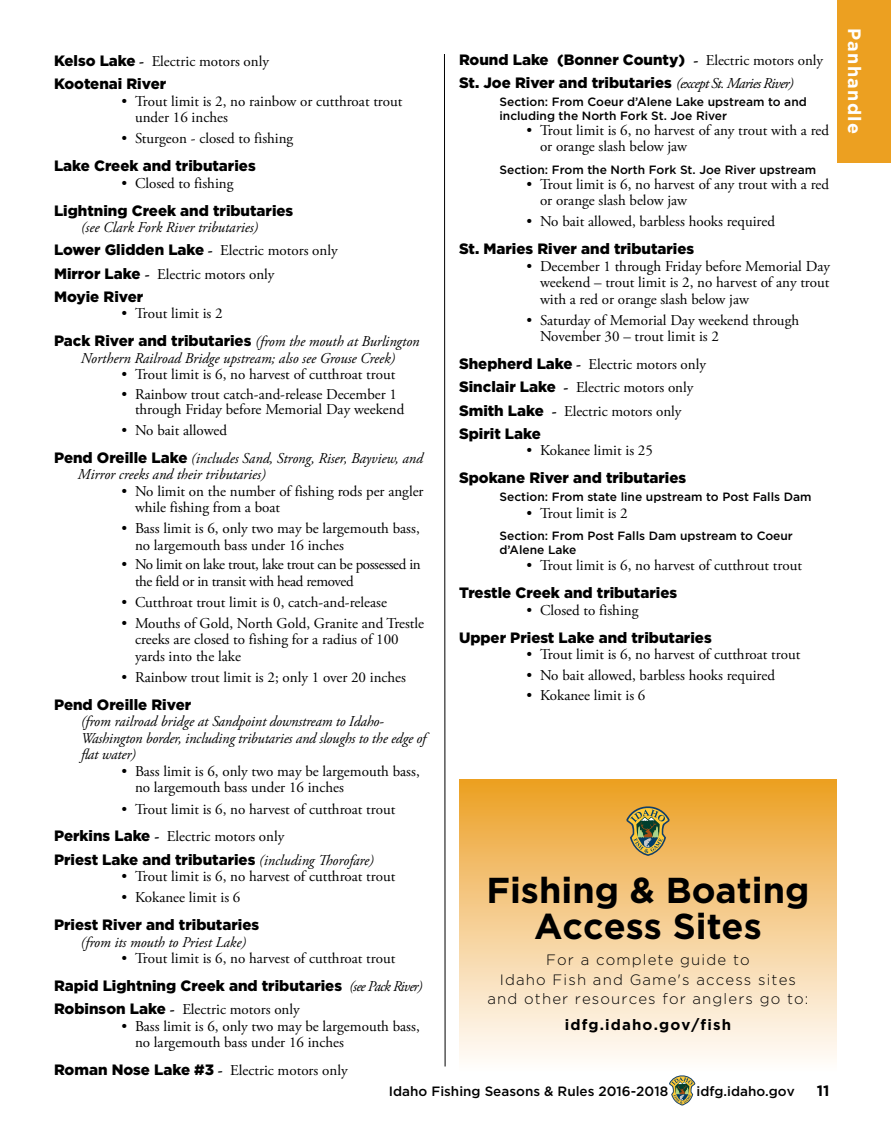
<style>
.page{position:relative;width:891px;height:1134px;background:#fff}
.page>*{position:absolute;margin:0;border:0;box-sizing:border-box;transform-origin:0 0}
.t1{font:700 36px/36px "Gotham";color:#000;text-align:center}
.t2{font:700 18px "Gotham";letter-spacing:.07em;color:#fff}
.t3{font:15px/16.5px "Adobe Garamond Pro";color:#000}
.t4{font:900 15px/23.2px "Gotham";color:#000}
.t5{font:italic 15px/27.9px "Adobe Garamond Pro";color:#000}
.t6{font:300 15px/19.5px "Gotham";letter-spacing:.075em;color:#000;text-align:center}
.t7{font:15px/16.5px "Adobe Garamond Pro";letter-spacing:-.025em;color:#000}
.t8{font:700 15px "Gotham";letter-spacing:.075em;color:#000}
.t9{font:500 13.5px "Gotham";color:#000}
.t10{font:500 12px/13.5px "Gotham";color:#000}
.s1{font-family:"Gotham";font-weight:900}
.s2{font-weight:700}
.s3{font-style:italic}
.s4{font-style:normal}
.s5{font-family:"Gotham";font-weight:900;font-style:normal}
.s6{font-family:"Adobe Garamond Pro";font-weight:400;font-style:italic}
.s7{font-family:"Adobe Garamond Pro";font-weight:700}
.s8{font-family:"Adobe Garamond Pro";font-weight:400}
</style>
<div class="page">
<svg style="left:669px;top:1075px;width:26px;height:31px"></svg>
<div style="left:837px;top:0;width:54px;height:162px;background:#eca021"></div>
<div style="left:459px;top:780px;width:378px;height:291px;background:linear-gradient(to bottom,#eca027,#fff)"></div>
<svg style="left:444px;top:54px;width:2px;height:1013px;background:#7f7f7f"></svg>
<svg style="left:626px;top:806px;width:44px;height:50px;background:#a3924e"></svg>
<p class="t3" style="left:54px;top:54px;width:217px"><span class="s1">Kelso Lake</span> <span class="s2">-</span> Electric motors only</p>
<p class="t4" style="left:54px;top:72px;width:114px">Kootenai River</p>
<p class="t3" style="left:135px;top:93px;width:269px;text-indent:-14px">• Trout limit is 2, no rainbow or cutthroat trout under 16 inches</p>
<p class="t3" style="left:122px;top:131px;width:173px">• Sturgeon - closed to fishing</p>
<p class="t4" style="left:54px;top:154px;width:203px">Lake Creek and tributaries</p>
<p class="t3" style="left:122px;top:175px;width:113px">• Closed to fishing</p>
<p class="t4" style="left:54px;top:198px;width:241px">Lightning Creek and tributaries</p>
<p class="t3" style="left:54px;top:216px;width:285px;line-height:23.2px;text-indent:27px"><span class="s3">(see Clark Fork River tributaries)<br></span><span class="s1">Lower Glidden Lake</span> <span class="s2">-</span> Electric motors only<br><span class="s1">Mirror Lake</span> <span class="s2">-</span> Electric motors only</p>
<p class="t4" style="left:54px;top:285px;width:91px">Moyie River</p>
<p class="t5" style="left:54px;top:300px;width:367px;text-indent:68px"><span class="s4">• Trout limit is 2<br></span><span class="s5">Pack River and tributaries</span> (from the mouth at Burlington</p>
<p class="t5" style="left:81px;top:344px;width:316px">Northern Railroad Bridge upstream; also see Grouse Creek)</p>
<p class="t3" style="left:122px;top:367px;width:275px">• Trout limit is 6, no harvest of cutthroat trout</p>
<p class="t3" style="left:135px;top:387px;width:271px;line-height:15px;text-indent:-14px">• Rainbow trout catch-and-release December 1 through Friday before Memorial Day weekend</p>
<p class="t5" style="left:54px;top:416px;width:371px;text-indent:68px"><span class="s4">• No bait allowed<br></span><span class="s5">Pend Oreille Lake</span> (includes Sand, Strong, Riser, Bayview, and</p>
<p class="t5" style="left:78px;top:461px;width:189px">Mirror creeks and their tributaries)</p>
<p class="t3" style="left:135px;top:483px;width:290px;text-indent:-14px">• No limit on the number of fishing rods per angler while fishing from a boat</p>
<p class="t3" style="left:135px;top:521px;width:286px;text-indent:-14px">• Bass limit is 6, only two may be largemouth bass, no largemouth bass under 16 inches</p>
<p class="t7" style="left:135px;top:557px;width:287px;text-indent:-14px">• No limit on lake trout, lake trout can be possessed in the field or in transit with head removed</p>
<p class="t3" style="left:122px;top:594px;width:267px">• Cutthroat trout limit is 0, catch-and-release</p>
<p class="t3" style="left:135px;top:616px;width:291px;text-indent:-14px">• Mouths of Gold, North Gold, Granite and Trestle creeks are closed to fishing for a radius of 100 yards into the lake</p>
<p class="t3" style="left:122px;top:670px;width:286px">• Rainbow trout limit is 2; only 1 over 20 inches</p>
<p class="t4" style="left:54px;top:693px;width:139px">Pend Oreille River</p>
<p class="t5" style="left:81px;top:714px;width:347px;line-height:16.5px">(from railroad bridge at Sandpoint downstream to Idaho-<br>Washington border, including tributaries and sloughs to the edge of flat water)</p>
<p class="t3" style="left:135px;top:763px;width:286px;text-indent:-14px">• Bass limit is 6, only two may be largemouth bass, no largemouth bass under 16 inches</p>
<p class="t3" style="left:54px;top:795px;width:343px;line-height:27.9px;text-indent:68px">• Trout limit is 6, no harvest of cutthroat trout<br><span class="s1">Perkins Lake</span> <span class="s2">-</span> Electric motors only</p>
<p class="t4" style="left:54px;top:848px;width:321px">Priest Lake and tributaries <span class="s6">(including Thorofare)</span></p>
<p class="t3" style="left:122px;top:869px;width:275px">• Trout limit is 6, no harvest of cutthroat trout</p>
<p class="t3" style="left:122px;top:890px;width:120px">• Kokanee limit is 6</p>
<p class="t4" style="left:54px;top:913px;width:207px">Priest River and tributaries</p>
<p class="t5" style="left:81px;top:928px;width:167px">(from its mouth to Priest Lake)</p>
<p class="t3" style="left:122px;top:951px;width:275px">• Trout limit is 6, no harvest of cutthroat trout</p>
<p class="t4" style="left:54px;top:974px;width:370px">Rapid Lightning Creek and tributaries <span class="s6">(see Pack River)</span></p>
<p class="t3" style="left:54px;top:1002px;width:247px"><span class="s1">Robinson Lake</span> <span class="s2">-</span> Electric motors only</p>
<p class="t3" style="left:135px;top:1018px;width:286px;text-indent:-14px">• Bass limit is 6, only two may be largemouth bass, no largemouth bass under 16 inches</p>
<p class="t3" style="left:54px;top:1062px;width:295px"><span class="s1">Roman Nose Lake #3</span> <span class="s2">-</span> Electric motors only</p>
<p class="t4" style="left:459px;top:48px;width:366px">Round Lake (Bonner County) <span class="s7">-</span> <span class="s8">Electric motors only<br></span>St. Joe River and tributaries <span class="s6">(except St. Maries River)</span></p>
<p class="t10" style="left:500px;top:95px;width:309px">Section: From Coeur d’Alene Lake upstream to and including the North Fork St. Joe River</p>
<p class="t3" style="left:540px;top:122px;width:291px;text-indent:-14px">• Trout limit is 6, no harvest of any trout with a red or orange slash below jaw</p>
<p class="t10" style="left:500px;top:162px;width:318px">Section: From the North Fork St. Joe River upstream</p>
<p class="t3" style="left:540px;top:176px;width:291px;text-indent:-14px">• Trout limit is 6, no harvest of any trout with a red or orange slash below jaw</p>
<p class="t3" style="left:526px;top:214px;width:250px">• No bait allowed, barbless hooks required</p>
<p class="t4" style="left:459px;top:237px;width:237px">St. Maries River and tributaries</p>
<p class="t3" style="left:540px;top:258px;width:291px;text-align:justify;text-indent:-14px">• December 1 through Friday before Memorial Day weekend – trout limit is 2, no harvest of any trout with a red or orange slash below jaw</p>
<p class="t3" style="left:540px;top:312px;width:261px;text-indent:-14px">• Saturday of Memorial Day weekend through<br>November 30 – trout limit is 2</p>
<p class="t3" style="left:459px;top:353px;width:249px;line-height:23.2px"><span class="s1">Shepherd Lake</span> <span class="s2">-</span> Electric motors only<br><span class="s1">Sinclair Lake</span> <span class="s2">-</span> Electric motors only<br><span class="s1">Smith Lake</span> <span class="s2">-</span> Electric motors only</p>
<p class="t4" style="left:459px;top:422px;width:83px">Spirit Lake</p>
<p class="t3" style="left:526px;top:443px;width:128px">• Kokanee limit is 25</p>
<p class="t4" style="left:459px;top:466px;width:229px">Spokane River and tributaries</p>
<p class="t10" style="left:500px;top:490px;width:314px">Section: From state line upstream to Post Falls Dam</p>
<p class="t3" style="left:526px;top:505px;width:103px">• Trout limit is 2</p>
<p class="t10" style="left:500px;top:529px;width:295px">Section: From Post Falls Dam upstream to Coeur d’Alene Lake</p>
<p class="t3" style="left:526px;top:558px;width:277px">• Trout limit is 6, no harvest of cutthrout trout</p>
<p class="t4" style="left:459px;top:581px;width:220px">Trestle Creek and tributaries</p>
<p class="t3" style="left:526px;top:602px;width:113px">• Closed to fishing</p>
<p class="t4" style="left:459px;top:626px;width:254px">Upper Priest Lake and tributaries</p>
<p class="t3" style="left:526px;top:647px;width:275px">• Trout limit is 6, no harvest of cutthroat trout</p>
<p class="t3" style="left:526px;top:668px;width:250px">• No bait allowed, barbless hooks required</p>
<p class="t3" style="left:526px;top:687px;width:120px">• Kokanee limit is 6</p>
<h1 class="t1" style="left:487px;top:871px;width:324px">Fishing &amp; Boating<br>Access Sites</h1>
<p class="t6" style="left:487px;top:950px;width:323px">For a complete guide to<br>Idaho Fish and Game's access sites and other resources for anglers go to:</p>
<p class="t8" style="left:565px;top:1016px;width:168px">idfg.idaho.gov/fish</p>
<p class="t9" style="left:389px;top:1084px;width:281px">Idaho Fishing Seasons &amp; Rules 2016-2018</p>
<p class="t9" style="left:697px;top:1084px;width:100px">idfg.idaho.gov</p>
<p class="t8" style="left:817px;top:1082px;width:14px">11</p>
<p class="t2" style="left:865px;top:28px;width:107px;rotate:90deg">Panhandle</p>
</div>
